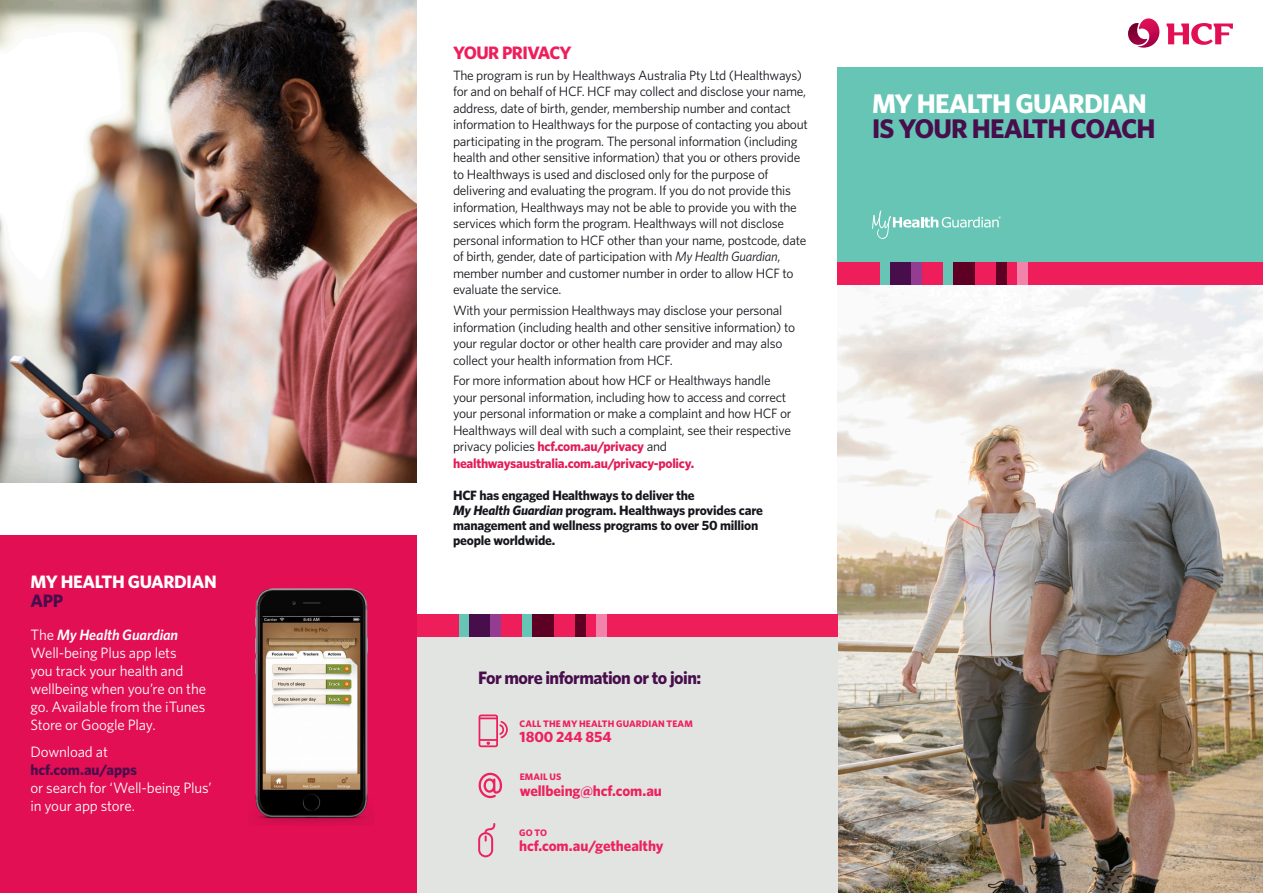
<style>
.page{position:relative;width:1263px;height:893px;background:#fff}
.page>*{position:absolute;margin:0;border:0;box-sizing:border-box;transform-origin:0 0}
.HeadingCaps{font:700 27px/25.5px "Whitney";letter-spacing:-.03em;color:#480e4b}
.HeadingCaps-2{font:700 18px "Whitney";letter-spacing:-.03em;color:#480e4b}
.SubheadCaps{font:700 18px/19.5px "Whitney";letter-spacing:-.02em;color:#fff}
.HeadingCaps-3{font:700 18px "Whitney";letter-spacing:-.03em;color:#ee1e5b}
.X_body_copy{font:15px/18px "Whitney";letter-spacing:-.01em;color:#fff}
.X_body_copy-2{font:700 15px "Whitney";letter-spacing:-.005em;color:#ed215d}
.HeadingCaps-4{font:13.5px/16.5px "Whitney";letter-spacing:-.02em;color:#16171d}
.X_body_copy-3{font:700 13.5px/15px "Whitney";letter-spacing:-.015em;color:#16171d}
.X_body_copy-4{font:700 9.45px "Whitney";letter-spacing:.01em;color:#ed215d}
.s1{color:#480e4b}
.s2{font-weight:600;font-style:italic}
.s3{font-weight:700;color:#480e4b}
.s4{font-style:italic}
.s5{font-weight:700;color:#e21d57}
.s6{color:#fff}
</style>
<div class="page">
<img style="left:838px;top:285px;width:425px;height:608px">
<div style="left:417px;top:636px;width:421px;height:257px;background:#e2e4e2"></div>
<img style="left:0;top:0;width:417px;height:482px">
<div style="left:417px;top:614px;width:421px;height:22px;background:#ee1e5b"></div>
<div style="left:459px;top:614px;width:11px;height:22px;background:#66c5b4"></div>
<div style="left:470px;top:614px;width:21px;height:22px;background:#480e4b"></div>
<div style="left:491px;top:614px;width:10px;height:22px;background:#943b92"></div>
<div style="left:522px;top:614px;width:11px;height:22px;background:#66c5b4"></div>
<div style="left:533px;top:614px;width:21px;height:22px;background:#5d0023"></div>
<div style="left:575px;top:614px;width:10px;height:22px;background:#5d0023"></div>
<div style="left:596px;top:614px;width:10px;height:22px;background:#f284ac"></div>
<svg style="left:478px;top:823px;width:17px;height:34px"></svg>
<svg style="left:478px;top:772px;width:24px;height:26px"></svg>
<svg style="left:479px;top:714px;width:29px;height:33px"></svg>
<div style="left:0;top:536px;width:417px;height:357px;background:#e20f55"></div>
<svg style="left:1128px;top:18px;width:31px;height:30px"></svg>
<svg style="left:1166px;top:23px;width:67px;height:22px"></svg>
<img style="left:255px;top:588px;width:114px;height:237px">
<div style="left:838px;top:68px;width:425px;height:207px;background:#66c5b4"></div>
<div style="left:838px;top:263px;width:425px;height:22px;background:#ee1e5b"></div>
<div style="left:880px;top:263px;width:11px;height:22px;background:#66c5b4"></div>
<div style="left:891px;top:263px;width:21px;height:22px;background:#480e4b"></div>
<div style="left:912px;top:263px;width:10px;height:22px;background:#943b92"></div>
<div style="left:943px;top:263px;width:11px;height:22px;background:#66c5b4"></div>
<div style="left:954px;top:263px;width:21px;height:22px;background:#5d0023"></div>
<div style="left:996px;top:263px;width:10px;height:22px;background:#5d0023"></div>
<div style="left:1017px;top:263px;width:10px;height:22px;background:#f284ac"></div>
<svg style="left:872px;top:210px;width:129px;height:29px"></svg>
<p class="SubheadCaps" style="left:30px;top:571px;width:188px">MY HEALTH GUARDIAN<br><span class="s1">APP</span></p>
<p class="X_body_copy" style="left:30px;top:626px;width:177px">The <span class="s2">My Health Guardian<br></span>Well-being Plus app lets<br>you track your health and wellbeing when you’re on the go. Available from the iTunes<br>Store or Google Play.</p>
<p class="X_body_copy" style="left:30px;top:742px;width:183px">Download at <span class="s3">hcf.com.au/apps<br></span>or search for ‘Well-being Plus’ in your app store.</p>
<p class="HeadingCaps-3" style="left:453px;top:41px;width:120px">YOUR PRIVACY</p>
<p class="HeadingCaps-4" style="left:453px;top:67px;width:356px">The program is run by Healthways Australia Pty Ltd (Healthways) for and on behalf of HCF. HCF may collect and disclose your name, address, date of birth, gender, membership number and contact information to Healthways for the purpose of contacting you about participating in the program. The personal information (including health and other sensitive information) that you or others provide to Healthways is used and disclosed only for the purpose of delivering and evaluating the program. If you do not provide this information, Healthways may not be able to provide you with the services which form the program. Healthways will not disclose personal information to HCF other than your name, postcode, date of birth, gender, date of participation with <span class="s4">My Health Guardian</span>, member number and customer number in order to allow HCF to evaluate the service.</p>
<p class="HeadingCaps-4" style="left:453px;top:302px;width:344px">With your permission Healthways may disclose your personal information (including health and other sensitive information) to your regular doctor or other health care provider and may also collect your health information from HCF.</p>
<p class="HeadingCaps-4" style="left:453px;top:372px;width:340px">For more information about how HCF or Healthways handle your personal information, including how to access and correct your personal information or make a complaint and how HCF or Healthways will deal with such a complaint, see their respective privacy policies <span class="s5">hcf.com.au/privacy</span> and <span class="s5">healthwaysaustralia.com.au/privacy-policy.</span></p>
<p class="X_body_copy-3" style="left:453px;top:487px;width:312px">HCF has engaged Healthways to deliver the<br><span class="s4">My Health Guardian</span> program. Healthways provides care management and wellness programs to over 50 million people worldwide.</p>
<p class="HeadingCaps-2" style="left:478px;top:666px;width:225px">For more information or to join:</p>
<p class="X_body_copy-4" style="left:520px;top:717px;width:175px">CALL THE MY HEALTH GUARDIAN TEAM</p>
<p class="X_body_copy-2" style="left:520px;top:727px;width:93px">1800 244 854</p>
<p class="X_body_copy-4" style="left:520px;top:771px;width:43px">EMAIL US</p>
<p class="X_body_copy-2" style="left:520px;top:781px;width:144px">wellbeing@hcf.com.au</p>
<p class="X_body_copy-4" style="left:519px;top:827px;width:29px">GO TO</p>
<p class="X_body_copy-2" style="left:519px;top:836px;width:146px">hcf.com.au/gethealthy</p>
<p class="HeadingCaps" style="left:872px;top:90px;width:285px"><span class="s6">MY HEALTH GUARDIAN<br></span>IS YOUR HEALTH COACH</p>
<p class="HeadingCaps" style="left:872px;top:95px;width:285px"><span class="s6">MY HEALTH GUARDIAN<br></span>IS YOUR HEALTH COACH</p>
</div>
